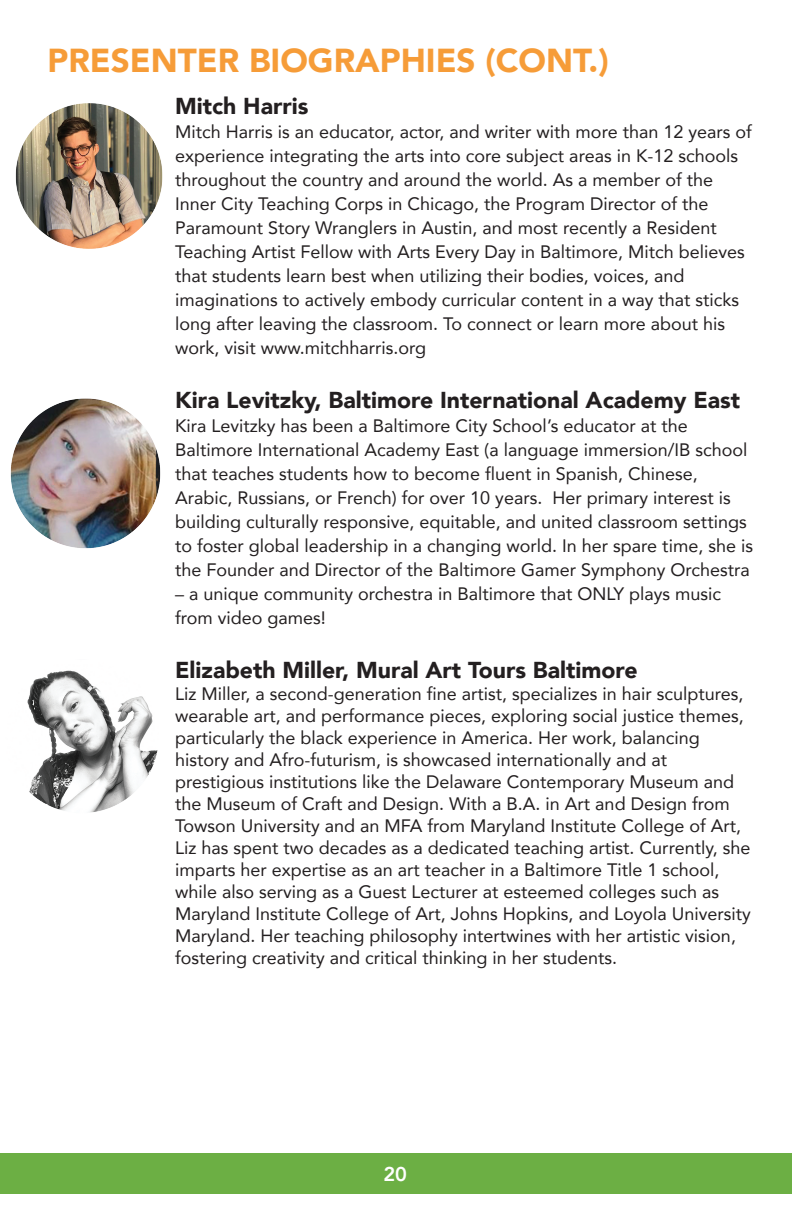
<style>
.page{position:relative;width:792px;height:1224px;background:#fff}
.page>*{position:absolute;margin:0;border:0;box-sizing:border-box;transform-origin:0 0}
.t1{font:900 33.2px "Avenir";color:rgb(245 145 34/.9)}
.t2{font:900 23px "Avenir";color:#231f20}
.t3{font:800 20px "Avenir";color:#fff}
.t4{font:18px/24px "Avenir";color:#231f20}
</style>
<div class="page">
<div style="left:0;top:1153px;width:792px;height:41px;background:#6caf44"></div>
<img style="left:27px;top:670px;width:131px;height:142px">
<img style="left:15px;top:103px;width:148px;height:146px">
<img style="left:10px;top:398px;width:151px;height:151px">
<h1 class="t1" style="left:48px;top:32px;width:563px">PRESENTER BIOGRAPHIES (CONT.)</h1>
<p class="t2" style="left:175px;top:86px;width:135px">Mitch Harris</p>
<p class="t4" style="left:175px;top:119px;width:578px">Mitch Harris is an educator, actor, and writer with more than 12 years of experience integrating the arts into core subject areas in K-12 schools throughout the country and around the world. As a member of the Inner City Teaching Corps in Chicago, the Program Director of the Paramount Story Wranglers in Austin, and most recently a Resident Teaching Artist Fellow with Arts Every Day in Baltimore, Mitch believes that students learn best when utilizing their bodies, voices, and imaginations to actively embody curricular content in a way that sticks long after leaving the classroom. To connect or learn more about his work, visit www.mitchharris.org</p>
<p class="t2" style="left:175px;top:380px;width:567px">Kira Levitzky, Baltimore International Academy East</p>
<p class="t4" style="left:175px;top:413px;width:579px">Kira Levitzky has been a Baltimore City School’s educator at the Baltimore International Academy East (a language immersion/IB school that teaches students how to become fluent in Spanish, Chinese, Arabic, Russians, or French) for over 10 years. Her primary interest is building culturally responsive, equitable, and united classroom settings to foster global leadership in a changing world. In her spare time, she is the Founder and Director of the Baltimore Gamer Symphony Orchestra</p>
<p class="t4" style="left:175px;top:581px;width:548px">– a unique community orchestra in Baltimore that ONLY plays music from video games!</p>
<p class="t2" style="left:175px;top:650px;width:464px">Elizabeth Miller, Mural Art Tours Baltimore</p>
<p class="t4" style="left:175px;top:682px;width:577px;line-height:22px">Liz Miller, a second-generation fine artist, specializes in hair sculptures, wearable art, and performance pieces, exploring social justice themes, particularly the black experience in America. Her work, balancing history and Afro-futurism, is showcased internationally and at prestigious institutions like the Delaware Contemporary Museum and the Museum of Craft and Design. With a B.A. in Art and Design from Towson University and an MFA from Maryland Institute College of Art, Liz has spent two decades as a dedicated teaching artist. Currently, she imparts her expertise as an art teacher in a Baltimore Title 1 school, while also serving as a Guest Lecturer at esteemed colleges such as Maryland Institute College of Art, Johns Hopkins, and Loyola University Maryland. Her teaching philosophy intertwines with her artistic vision, fostering creativity and critical thinking in her students.</p>
<p class="t3" style="left:383px;top:1158px;width:25px">20</p>
</div>
